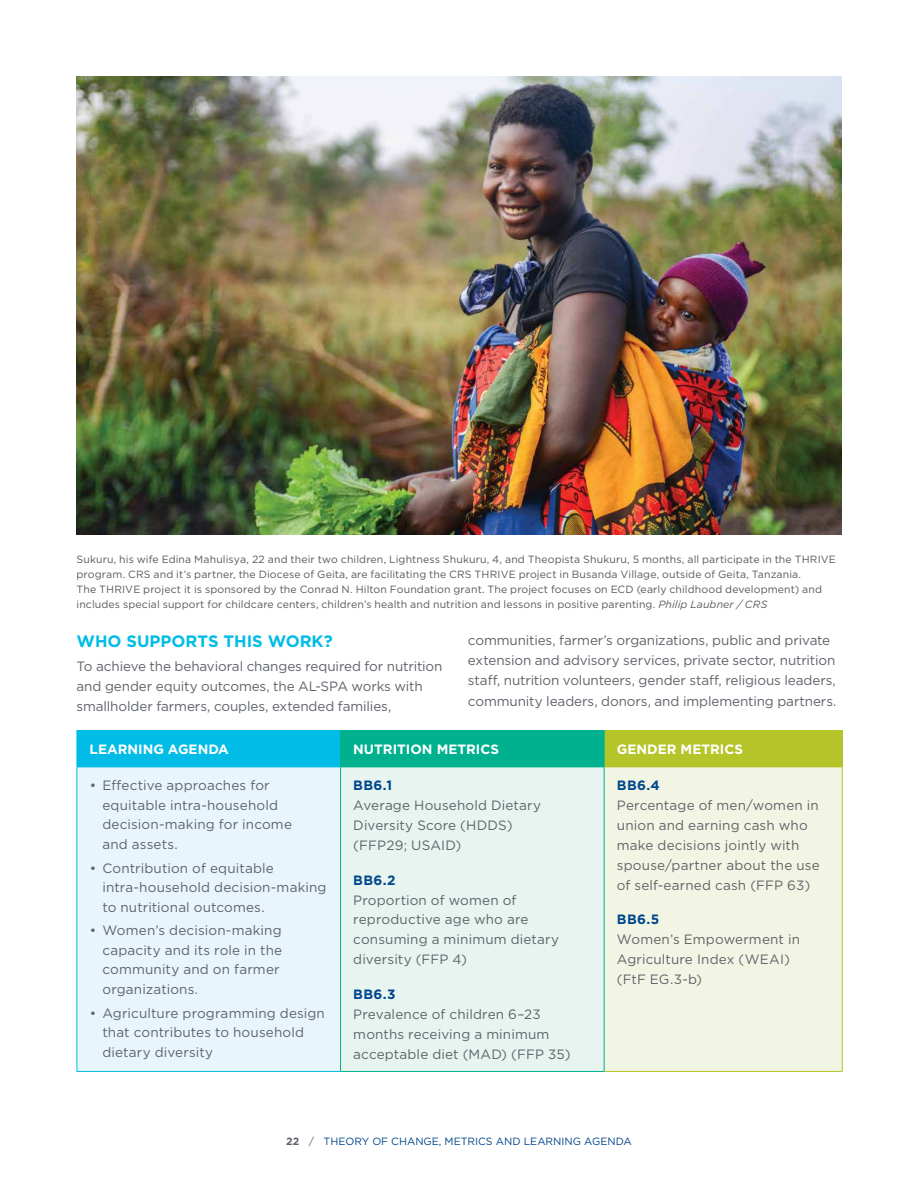
<style>
.page{position:relative;width:918px;height:1188px;background:#fff}
.page>*{position:absolute;margin:0;border:0;box-sizing:border-box;transform-origin:0 0}
.t1{font:700 16.5px "Gotham";color:#00bce7}
.t2{font:13.5px/19.8px "Gotham";letter-spacing:.005em;color:#5f636a}
.t3{font:700 13.5px "Gotham";color:#fff}
.t4{font:700 13.5px "Gotham";letter-spacing:.025em;color:#00468b}
.t5{font:10.5px/15px "Gotham";letter-spacing:.01em;color:#58595b}
.t6{font:10.5px "Gotham";color:#00468b}
.s1{font-style:italic}
.s2{font-weight:700;color:#5f636a}
.s3{color:#5f636a}
</style>
<div class="page">
<div style="left:77px;top:731px;width:264px;height:36px;background:#00bce7"></div>
<div style="left:341px;top:731px;width:263px;height:36px;background:#00b18f"></div>
<div style="left:604px;top:731px;width:238px;height:36px;background:#b5c428"></div>
<div style="left:77px;top:767px;width:264px;height:304px;background:#e8f6fc"></div>
<div style="left:341px;top:767px;width:263px;height:304px;background:#e7f4ef"></div>
<div style="left:604px;top:767px;width:238px;height:304px;background:#f3f5e4"></div>
<hr style="left:77px;top:730px;width:263px;height:1px;background:#00bce7">
<hr style="left:77px;top:767px;width:263px;height:1px;background:#00bce7">
<hr style="left:77px;top:767px;width:1px;height:304px;background:#00bce7">
<hr style="left:77px;top:1071px;width:263px;height:1px;background:#00bce7">
<hr style="left:605px;top:730px;width:238px;height:1px;background:#b5c428">
<hr style="left:842px;top:731px;width:1px;height:36px;background:#b5c428">
<hr style="left:605px;top:767px;width:238px;height:1px;background:#b5c428">
<hr style="left:842px;top:767px;width:1px;height:304px;background:#b5c428">
<hr style="left:605px;top:1071px;width:238px;height:1px;background:#b5c428">
<hr style="left:340px;top:730px;width:265px;height:1px;background:#00b18f">
<hr style="left:340px;top:731px;width:1px;height:36px;background:#00b18f">
<hr style="left:604px;top:731px;width:1px;height:36px;background:#00b18f">
<hr style="left:340px;top:767px;width:265px;height:1px;background:#00b18f">
<hr style="left:340px;top:767px;width:1px;height:304px;background:#00b18f">
<hr style="left:604px;top:767px;width:1px;height:304px;background:#00b18f">
<hr style="left:340px;top:1071px;width:265px;height:1px;background:#00b18f">
<img style="left:77px;top:77px;width:764px;height:457px">
<p class="t5" style="left:77px;top:552px;width:761px">Sukuru, his wife Edina Mahulisya, 22 and their two children, Lightness Shukuru, 4, and Theopista Shukuru, 5 months, all participate in the THRIVE program. CRS and it’s partner, the Diocese of Geita, are facilitating the CRS THRIVE project in Busanda Village, outside of Geita, Tanzania.<br>The THRIVE project it is sponsored by the Conrad N. Hilton Foundation grant. The project focuses on ECD (early childhood development) and includes special support for childcare centers, children’s health and nutrition and lessons in positive parenting. <span class="s1">Philip Laubner / CRS</span></p>
<p class="t1" style="left:77px;top:630px;width:258px">WHO SUPPORTS THIS WORK?</p>
<p class="t2" style="left:77px;top:656px;width:367px">To achieve the behavioral changes required for nutrition and gender equity outcomes, the AL-SPA works with smallholder farmers, couples, extended families,</p>
<p class="t2" style="left:468px;top:630px;width:370px;line-height:20.2px">communities, farmer’s organizations, public and private extension and advisory services, private sector, nutrition staff, nutrition volunteers, gender staff, religious leaders, community leaders, donors, and implementing partners.</p>
<p class="t3" style="left:90px;top:740px;width:141px">LEARNING AGENDA</p>
<p class="t3" style="left:353px;top:740px;width:147px">NUTRITION METRICS</p>
<p class="t3" style="left:617px;top:740px;width:128px">GENDER METRICS</p>
<p class="t2" style="left:102px;top:776px;width:191px;text-indent:-13px">• Effective approaches for equitable intra-household decision-making for income and assets.</p>
<p class="t2" style="left:102px;top:858px;width:226px;text-indent:-13px">• Contribution of equitable intra-household decision-making to nutritional outcomes.</p>
<p class="t2" style="left:102px;top:921px;width:181px;text-indent:-13px">• Women’s decision-making capacity and its role in the community and on farmer organizations.</p>
<p class="t2" style="left:102px;top:1003px;width:224px;text-indent:-13px">• Agriculture programming design that contributes to household dietary diversity</p>
<p class="t4" style="left:617px;top:777px;width:44px">BB6.4</p>
<p class="t2" style="left:617px;top:795px;width:204px">Percentage of men/women in union and earning cash who make decisions jointly with spouse/partner about the use of self-earned cash (FFP 63)</p>
<p class="t4" style="left:617px;top:911px;width:44px">BB6.5</p>
<p class="t2" style="left:617px;top:929px;width:185px">Women’s Empowerment in<br>Agriculture Index (WEAI) (FtF EG.3-b)</p>
<p class="t4" style="left:353px;top:777px;width:40px">BB6.1</p>
<p class="t2" style="left:353px;top:795px;width:189px">Average Household Dietary<br>Diversity Score (HDDS) (FFP29; USAID)</p>
<p class="t4" style="left:353px;top:871px;width:44px">BB6.2</p>
<p class="t2" style="left:353px;top:890px;width:207px">Proportion of women of reproductive age who are consuming a minimum dietary diversity (FFP 4)</p>
<p class="t4" style="left:353px;top:985px;width:44px">BB6.3</p>
<p class="t2" style="left:353px;top:1004px;width:219px">Prevalence of children 6–23 months receiving a minimum acceptable diet (MAD) (FFP 35)</p>
<p class="t6" style="left:286px;top:1135px;width:347px"><span class="s2">22</span> <span class="s3">/</span> THEORY OF CHANGE, METRICS AND LEARNING AGENDA</p>
</div>
